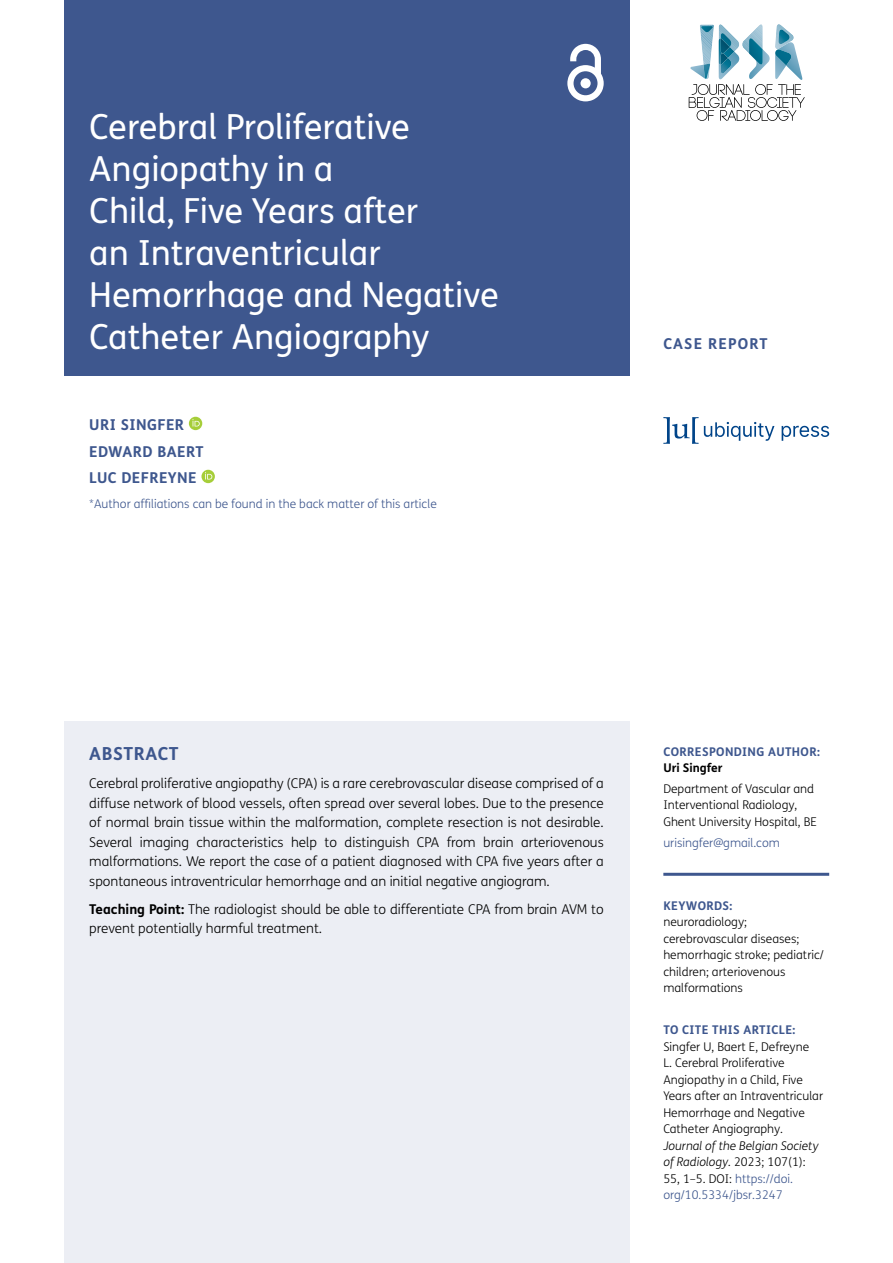
<style>
.page{position:relative;width:893px;height:1263px;background:#fff}
.page>*{position:absolute;margin:0;border:0;box-sizing:border-box;transform-origin:0 0}
.Article_Title{font:34.5px/42px "FS Me";color:#fff}
.Abstract_Heading{font:700 18px "FS Me";letter-spacing:.03em;color:#3e578e}
.Cover_Authors{font:700 15px "FS Me";letter-spacing:.03em;color:#3e578e}
.Cover_Authors-2{font:700 15px "FS Me";letter-spacing:.075em;color:#3e578e}
.Abstract_Copy{font:300 13.5px/19.5px "FS Me";color:#000;text-align:justify}
.t1{font:300 12px/16.5px "FS Me";color:#000}
.t2{font:italic 300 12px/16.5px "FS Me";color:#000}
.t3{font:300 12px "FS Me";color:#3e578e}
.t4{font:700 12px "FS Me";letter-spacing:.03em;color:#3e578e}
.t5{font:700 12px "FS Me";color:#000}
.s1{font-weight:700}
.s2{font-style:normal}
.s3{font-style:normal;color:#3e578e}
</style>
<div class="page">
<div style="left:64px;top:0;width:565px;height:376px;background:#3e578e"></div>
<svg style="left:567px;top:44px;width:37px;height:57px"></svg>
<svg style="left:689px;top:24px;width:116px;height:97px"></svg>
<svg style="left:663px;top:417px;width:166px;height:27px"></svg>
<div style="left:64px;top:721px;width:565px;height:542px;background:#eceef4"></div>
<hr style="left:663px;top:873px;width:166px;height:3px;background:#3e578e">
<svg style="left:189px;top:417px;width:13px;height:13px"></svg>
<svg style="left:192px;top:419px;width:8px;height:7px"></svg>
<svg style="left:201px;top:470px;width:14px;height:13px"></svg>
<svg style="left:205px;top:472px;width:7px;height:7px"></svg>
<h1 class="Article_Title" style="left:89px;top:106px;width:411px">Cerebral Proliferative<br>Angiopathy in a<br>Child, Five Years after<br>an Intraventricular<br>Hemorrhage and Negative<br>Catheter Angiography</h1>
<p class="Cover_Authors" style="left:89px;top:415px;width:96px">URI SINGFER</p>
<p class="Cover_Authors" style="left:89px;top:442px;width:116px">EDWARD BAERT</p>
<p class="Cover_Authors" style="left:89px;top:468px;width:109px">LUC DEFREYNE</p>
<p class="t3" style="left:89px;top:497px;width:349px">*Author affiliations can be found in the back matter of this article</p>
<p class="Cover_Authors-2" style="left:663px;top:334px;width:106px">CASE REPORT</p>
<h1 class="Abstract_Heading" style="left:89px;top:743px;width:91px">ABSTRACT</h1>
<p class="Abstract_Copy" style="left:89px;top:774px;width:516px">Cerebral proliferative angiopathy (CPA) is a rare cerebrovascular disease comprised of a diffuse network of blood vessels, often spread over several lobes. Due to the presence of normal brain tissue within the malformation, complete resection is not desirable.<br>Several imaging characteristics help to distinguish CPA from brain arteriovenous malformations. We report the case of a patient diagnosed with CPA five years after a spontaneous intraventricular hemorrhage and an initial negative angiogram.</p>
<p class="Abstract_Copy" style="left:89px;top:900px;width:516px"><span class="s1">Teaching Point:</span> The radiologist should be able to differentiate CPA from brain AVM to prevent potentially harmful treatment.</p>
<p class="t4" style="left:663px;top:744px;width:158px">CORRESPONDING AUTHOR:</p>
<p class="t5" style="left:663px;top:760px;width:61px">Uri Singfer</p>
<p class="t1" style="left:663px;top:781px;width:155px">Department of Vascular and<br>Interventional Radiology,<br>Ghent University Hospital, BE</p>
<p class="t3" style="left:663px;top:835px;width:118px">urisingfer@gmail.com</p>
<p class="t4" style="left:663px;top:898px;width:71px">KEYWORDS:</p>
<p class="t1" style="left:663px;top:914px;width:162px">neuroradiology; cerebrovascular diseases; hemorrhagic stroke; pediatric/ children; arteriovenous malformations</p>
<p class="t4" style="left:663px;top:1022px;width:133px">TO CITE THIS ARTICLE:</p>
<p class="t1" style="left:663px;top:1039px;width:161px">Singfer U, Baert E, Defreyne<br>L. Cerebral Proliferative<br>Angiopathy in a Child, Five<br>Years after an Intraventricular<br>Hemorrhage and Negative<br>Catheter Angiography.</p>
<p class="t2" style="left:663px;top:1138px;width:157px">Journal of the Belgian Society of Radiology. <span class="s2">2023; 107(1):<br>55, 1–5. DOI:</span> <span class="s3">https://doi. org/10.5334/jbsr.3247</span></p>
</div>
